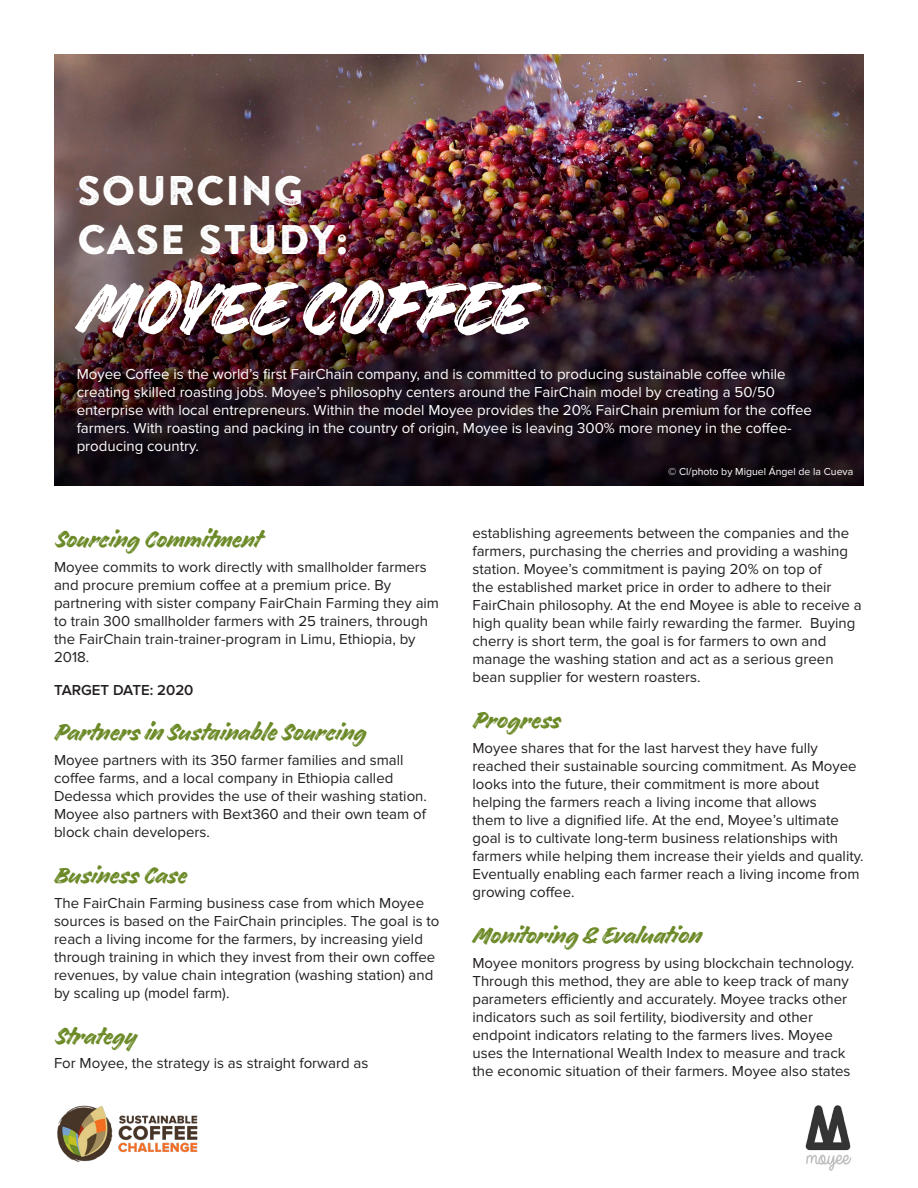
<style>
.page{position:relative;width:918px;height:1188px;background:#fff}
.page>*{position:absolute;margin:0;border:0;box-sizing:border-box;transform-origin:0 0}
.Level_2_Document_Tit{font:86.7px "Handelson Two";color:#fff}
.Level_1_Document_Tit{font:41.25px/49.5px "Brandon Printed One";color:#fff}
.Paragraph_Heading{font:27px "Handelson Two";color:#6c8a28}
.t1{font:15px/18px "Proxima Nova";color:#231f20}
.t2{font:15px/18px "Proxima Nova";color:#fff}
.All_Caps_Call-out{font:600 15px "Proxima Nova";color:#231f20}
.Photo_Cred{font:10.5px "Proxima Nova";color:#fff}
</style>
<div class="page">
<img style="left:54px;top:54px;width:810px;height:99px">
<img style="left:54px;top:153px;width:810px;height:333px">
<img style="left:57px;top:1105px;width:141px;height:57px">
<img style="left:805px;top:1105px;width:47px;height:66px">
<p class="Level_1_Document_Tit" style="left:77px;top:165px;width:274px">SOURCING<br>CASE STUDY:</p>
<p class="Level_2_Document_Tit" style="left:77px;top:260px;width:451px">MOYEE COFFEE</p>
<p class="t2" style="left:77px;top:366px;width:737px">Moyee Coffee is the world’s first FairChain company, and is committed to producing sustainable coffee while creating skilled roasting jobs. Moyee’s philosophy centers around the FairChain model by creating a 50/50 enterprise with local entrepreneurs. Within the model Moyee provides the 20% FairChain premium for the coffee farmers. With roasting and packing in the country of origin, Moyee is leaving 300% more money in the coffee&shy;producing country.</p>
<p class="Photo_Cred" style="left:668px;top:465px;width:187px">© Cl/photo by Miguel Ángel de la Cueva</p>
<p class="Paragraph_Heading" style="left:54px;top:524px;width:208px">Sourcing Commitment</p>
<p class="t1" style="left:54px;top:558px;width:387px">Moyee commits to work directly with smallholder farmers and procure premium coffee at a premium price. By partnering with sister company FairChain Farming they aim to train 300 smallholder farmers with 25 trainers, through the FairChain train-trainer-program in Limu, Ethiopia, by 2018.</p>
<p class="All_Caps_Call-out" style="left:54px;top:681px;width:141px">TARGET DATE: 2020</p>
<p class="Paragraph_Heading" style="left:54px;top:718px;width:313px">Partners in Sustainable Sourcing</p>
<p class="t1" style="left:54px;top:751px;width:374px">Moyee partners with its 350 farmer families and small coffee farms, and a local company in Ethiopia called Dedessa which provides the use of their washing station.<br>Moyee also partners with Bext360 and their own team of block chain developers.</p>
<p class="Paragraph_Heading" style="left:54px;top:860px;width:134px">Business Case</p>
<p class="t1" style="left:54px;top:894px;width:387px">The FairChain Farming business case from which Moyee sources is based on the FairChain principles. The goal is to reach a living income for the farmers, by increasing yield through training in which they invest from their own coffee revenues, by value chain integration (washing station) and by scaling up (model farm).</p>
<p class="Paragraph_Heading" style="left:54px;top:1021px;width:84px">Strategy</p>
<p class="t1" style="left:54px;top:1055px;width:316px">For Moyee, the strategy is as straight forward as</p>
<p class="t1" style="left:472px;top:525px;width:391px">establishing agreements between the companies and the farmers, purchasing the cherries and providing a washing station. Moyee’s commitment is paying 20% on top of<br>the established market price in order to adhere to their FairChain philosophy. At the end Moyee is able to receive a high quality bean while fairly rewarding the farmer. Buying cherry is short term, the goal is for farmers to own and manage the washing station and act as a serious green bean supplier for western roasters.</p>
<p class="Paragraph_Heading" style="left:472px;top:705px;width:89px">Progress</p>
<p class="t1" style="left:472px;top:739px;width:393px">Moyee shares that for the last harvest they have fully reached their sustainable sourcing commitment. As Moyee looks into the future, their commitment is more about helping the farmers reach a living income that allows<br>them to live a dignified life. At the end, Moyee’s ultimate goal is to cultivate long-term business relationships with farmers while helping them increase their yields and quality.<br>Eventually enabling each farmer reach a living income from growing coffee.</p>
<p class="Paragraph_Heading" style="left:472px;top:920px;width:230px">Monitoring &amp; Evaluation</p>
<p class="t1" style="left:472px;top:954px;width:383px">Moyee monitors progress by using blockchain technology.<br>Through this method, they are able to keep track of many parameters efficiently and accurately. Moyee tracks other indicators such as soil fertility, biodiversity and other endpoint indicators relating to the farmers lives. Moyee uses the International Wealth Index to measure and track the economic situation of their farmers. Moyee also states</p>
</div>
